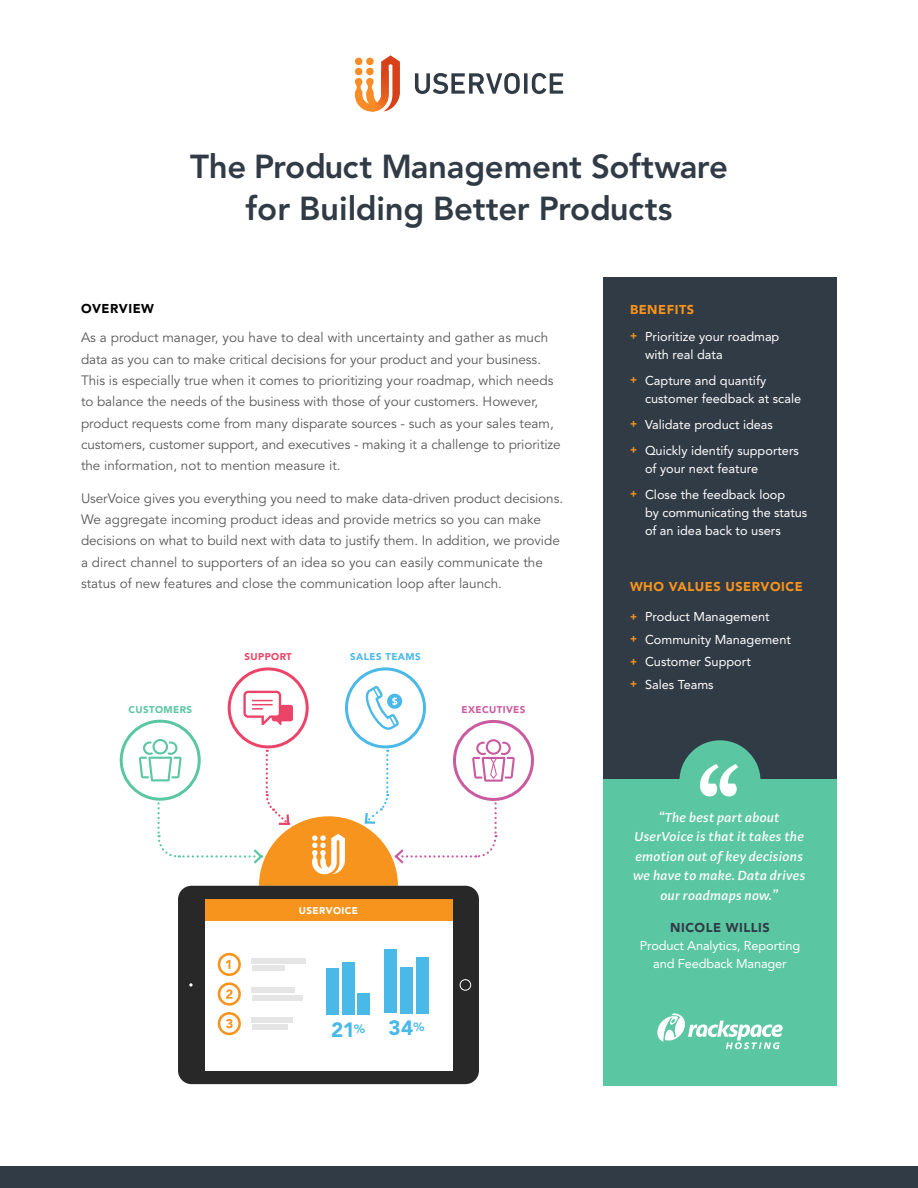
<style>
.page{position:relative;width:918px;height:1188px;background:#fff}
.page>*{position:absolute;margin:0;border:0;box-sizing:border-box;transform-origin:0 0}
.t1{font:800 33px/42px "Avenir LT Std";letter-spacing:-.01em;color:#313b46;text-align:center}
.t2{font:900 20.55px "Avenir LT Std";color:#4ab9e7}
.t3{font:13.5px/21.3px "Avenir LT Std";color:#58585a}
.t4{font:italic 500 13.5px/19.5px "Adagio Sans";color:#fff;text-align:center}
.t5{font:12.75px/18px "Avenir LT Std";color:#fff}
.t6{font:900 12.75px "Avenir LT Std";letter-spacing:.04em;color:#f7941d}
.t7{font:900 12.75px "Avenir LT Std";letter-spacing:.04em;color:#313b46}
.t8{font:900 12.75px "Avenir LT Std";letter-spacing:.04em;color:#000}
.t9{font:900 9.75px "Avenir LT Std";letter-spacing:.04em;color:#cb5ba0}
.t10{font:900 9.75px "Avenir LT Std";letter-spacing:.04em;color:#4ab9e7}
.t11{font:900 9.75px "Avenir LT Std";letter-spacing:.04em;color:#5bc7a2}
.t12{font:900 9.75px "Avenir LT Std";letter-spacing:.04em;color:#fff}
.t13{font:900 9.75px "Avenir LT Std";letter-spacing:.04em;color:#ec4468}
.s1{font-weight:900;font-size:10.5px;color:#f7941d}
</style>
<div class="page">
<div style="left:603px;top:278px;width:234px;height:501px;background:#313b46"></div>
<div style="left:603px;top:779px;width:234px;height:306px;background:#5bc7a2"></div>
<svg style="left:680px;top:740px;width:80px;height:57px"></svg>
<svg style="left:657px;top:1013px;width:126px;height:36px"></svg>
<div style="left:120px;top:720px;width:81px;height:81px;border:3px solid #5bc7a2;border-radius:50%"></div>
<div style="left:228px;top:667px;width:81px;height:81px;border:3px solid #ec4468;border-radius:50%"></div>
<div style="left:345px;top:667px;width:81px;height:81px;border:3px solid #4ab9e7;border-radius:50%"></div>
<div style="left:453px;top:720px;width:81px;height:81px;border:3px solid #cb5ba0;border-radius:50%"></div>
<svg style="left:243px;top:691px;width:50px;height:35px"></svg>
<div style="left:0;top:1166px;width:918px;height:22px;background:#313b46"></div>
<div style="left:178px;top:886px;width:301px;height:198px;background:#282828;border-radius:14px"></div>
<div style="left:460px;top:979px;width:11px;height:12px;border:1px solid #fff;border-radius:50%"></div>
<svg style="left:189px;top:983px;width:4px;height:4px"></svg>
<div style="left:205px;top:899px;width:247px;height:171px;background:#fff"></div>
<div style="left:205px;top:899px;width:247px;height:22px;background:#f7941d"></div>
<div style="left:326px;top:969px;width:13px;height:46px;background:#4ab9e7"></div>
<div style="left:342px;top:962px;width:13px;height:53px;background:#4ab9e7"></div>
<div style="left:357px;top:993px;width:13px;height:22px;background:#4ab9e7"></div>
<div style="left:384px;top:950px;width:13px;height:63px;background:#4ab9e7"></div>
<div style="left:400px;top:967px;width:13px;height:46px;background:#4ab9e7"></div>
<div style="left:416px;top:957px;width:13px;height:56px;background:#4ab9e7"></div>
<div style="left:218px;top:953px;width:23px;height:23px;border:3px solid #f7941d;border-radius:50%"></div>
<svg style="left:226px;top:960px;width:4px;height:9px"></svg>
<div style="left:218px;top:982px;width:23px;height:24px;border:3px solid #f7941d;border-radius:50%"></div>
<svg style="left:226px;top:989px;width:6px;height:10px"></svg>
<div style="left:218px;top:1012px;width:23px;height:23px;border:3px solid #f7941d;border-radius:50%"></div>
<svg style="left:226px;top:1019px;width:7px;height:9px"></svg>
<div style="left:252px;top:958px;width:54px;height:5px;background:#e5e5e5"></div>
<div style="left:252px;top:966px;width:33px;height:5px;background:#e5e5e5"></div>
<div style="left:252px;top:987px;width:43px;height:6px;background:#e5e5e5"></div>
<svg style="left:252px;top:995px;width:50px;height:6px"></svg>
<div style="left:252px;top:1017px;width:41px;height:6px;background:#e5e5e5"></div>
<div style="left:252px;top:1025px;width:35px;height:5px;background:#e5e5e5"></div>
<svg style="left:365px;top:686px;width:36px;height:44px"></svg>
<svg style="left:139px;top:739px;width:376px;height:147px"></svg>
<svg style="left:415px;top:73px;width:105px;height:21px"></svg>
<svg style="left:524px;top:73px;width:4px;height:21px"></svg>
<svg style="left:532px;top:73px;width:31px;height:21px"></svg>
<svg style="left:355px;top:55px;width:45px;height:57px"></svg>
<p class="t1" style="left:190px;top:146px;width:539px">The Product Management Software for Building Better Products</p>
<p class="t8" style="left:81px;top:301px;width:74px">OVERVIEW</p>
<p class="t3" style="left:81px;top:327px;width:481px">As a product manager, you have to deal with uncertainty and gather as much data as you can to make critical decisions for your product and your business.<br>This is especially true when it comes to prioritizing your roadmap, which needs to balance the needs of the business with those of your customers. However, product requests come from many disparate sources - such as your sales team, customers, customer support, and executives - making it a challenge to prioritize the information, not to mention measure it.</p>
<p class="t3" style="left:81px;top:488px;width:484px">UserVoice gives you everything you need to make data-driven product decisions.<br>We aggregate incoming product ideas and provide metrics so you can make decisions on what to build next with data to justify them. In addition, we provide a direct channel to supporters of an idea so you can easily communicate the status of new features and close the communication loop after launch.</p>
<p class="t11" style="left:128px;top:703px;width:65px">CUSTOMERS</p>
<p class="t13" style="left:245px;top:651px;width:49px">SUPPORT</p>
<p class="t10" style="left:350px;top:651px;width:72px">SALES TEAMS</p>
<p class="t9" style="left:462px;top:703px;width:65px">EXECUTIVES</p>
<p class="t12" style="left:299px;top:905px;width:61px">USERVOICE</p>
<p class="t2" style="left:331px;top:1017px;width:35px">21<sup>%</sup></p>
<p class="t2" style="left:388px;top:1016px;width:37px">34<sup>%</sup></p>
<p class="t6" style="left:630px;top:302px;width:66px">BENEFITS</p>
<p class="t5" style="left:645px;top:327px;width:136px;text-indent:-15px"><span class="s1">+</span> Prioritize your roadmap with real data</p>
<p class="t5" style="left:645px;top:371px;width:158px;text-indent:-15px"><span class="s1">+</span> Capture and quantify customer feedback at scale</p>
<p class="t5" style="left:630px;top:415px;width:145px"><span class="s1">+</span> Validate product ideas</p>
<p class="t5" style="left:645px;top:442px;width:155px;text-indent:-15px"><span class="s1">+</span> Quickly identify supporters of your next feature</p>
<p class="t5" style="left:645px;top:486px;width:164px;text-indent:-15px"><span class="s1">+</span> Close the feedback loop<br>by communicating the status of an idea back to users</p>
<p class="t6" style="left:630px;top:579px;width:174px">WHO VALUES USERVOICE</p>
<p class="t5" style="left:630px;top:608px;width:141px"><span class="s1">+</span> Product Management</p>
<p class="t5" style="left:630px;top:631px;width:162px"><span class="s1">+</span> Community Management</p>
<p class="t5" style="left:630px;top:653px;width:122px"><span class="s1">+</span> Customer Support</p>
<p class="t5" style="left:630px;top:676px;width:85px"><span class="s1">+</span> Sales Teams</p>
<p class="t4" style="left:634px;top:808px;width:174px">“The best part about<br>UserVoice is that it takes the emotion out of key decisions we have to make. Data drives our roadmaps now.”</p>
<p class="t7" style="left:670px;top:920px;width:101px">NICOLE WILLIS</p>
<p class="t5" style="left:640px;top:936px;width:162px;text-align:center">Product Analytics, Reporting and Feedback Manager</p>
</div>
